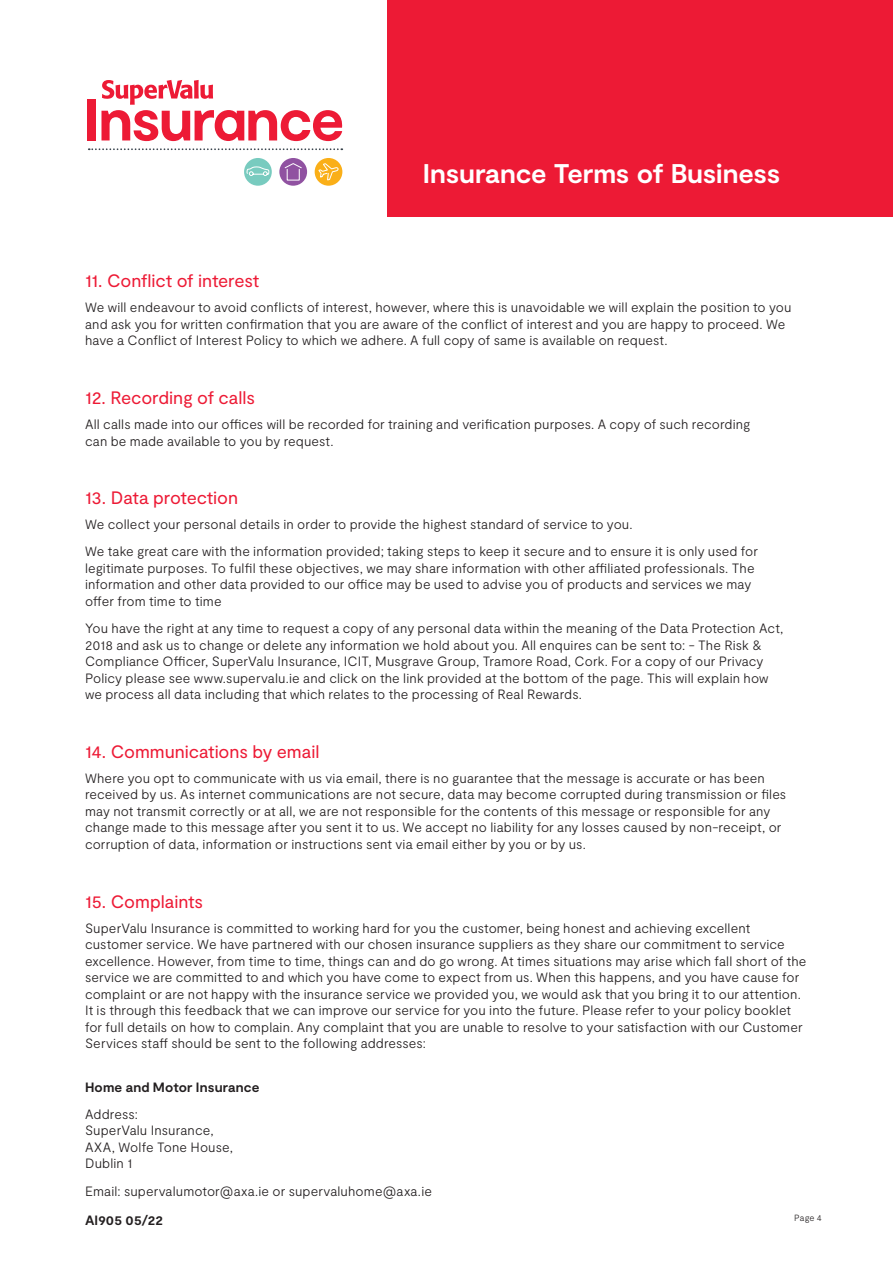
<style>
.page{position:relative;width:893px;height:1263px;background:#fff}
.page>*{position:absolute;margin:0;border:0;box-sizing:border-box;transform-origin:0 0}
.t1{font:700 27px "Moderat";letter-spacing:-.01em;color:#fff}
.t2{font:18px "Moderat";letter-spacing:-.005em;color:#ed1a35}
.Body_Copy{font:300 13.5px/16.5px "Moderat";letter-spacing:.005em;color:#231f20}
.Sub_header{font:700 13.5px "Moderat";letter-spacing:.01em;color:#231f20}
.Body_Copy-2{font:700 13.5px "Moderat";letter-spacing:.015em;color:#231f20}
.t3{font:300 9px "Moderat";color:#231f20}
</style>
<div class="page">
<div style="left:387px;top:0;width:506px;height:217px;background:#ed1a35"></div>
<div style="left:87px;top:99px;width:9px;height:41px;background:#ed1a35"></div>
<svg style="left:101px;top:80px;width:242px;height:61px"></svg>
<div style="left:244px;top:158px;width:28px;height:28px;background:#78cbbf;border-radius:50%"></div>
<svg style="left:247px;top:166px;width:23px;height:10px"></svg>
<div style="left:279px;top:158px;width:28px;height:28px;background:#9052a1;border-radius:50%"></div>
<svg style="left:284px;top:163px;width:18px;height:18px"></svg>
<div style="left:315px;top:158px;width:27px;height:28px;background:#faaf18;border-radius:50%"></div>
<svg style="left:318px;top:163px;width:21px;height:18px"></svg>
<svg style="left:89px;top:148px;width:253px;height:2px"></svg>
<h1 class="t1" style="left:423px;top:158px;width:359px">Insurance Terms of Business</h1>
<p class="t2" style="left:85px;top:270px;width:176px">11. Conflict of interest</p>
<p class="Body_Copy" style="left:85px;top:300px;width:708px">We will endeavour to avoid conflicts of interest, however, where this is unavoidable we will explain the position to you and ask you for written confirmation that you are aware of the conflict of interest and you are happy to proceed. We have a Conflict of Interest Policy to which we adhere. A full copy of same is available on request.</p>
<p class="t2" style="left:85px;top:387px;width:171px">12. Recording of calls</p>
<p class="Body_Copy" style="left:85px;top:416px;width:667px">All calls made into our offices will be recorded for training and verification purposes. A copy of such recording can be made available to you by request.</p>
<p class="t2" style="left:85px;top:488px;width:155px">13. Data protection</p>
<p class="Body_Copy" style="left:85px;top:517px;width:549px">We collect your personal details in order to provide the highest standard of service to you.</p>
<p class="Body_Copy" style="left:85px;top:544px;width:674px">We take great care with the information provided; taking steps to keep it secure and to ensure it is only used for legitimate purposes. To fulfil these objectives, we may share information with other affiliated professionals. The information and other data provided to our office may be used to advise you of products and services we may offer from time to time</p>
<p class="Body_Copy" style="left:85px;top:620px;width:700px">You have the right at any time to request a copy of any personal data within the meaning of the Data Protection Act, 2018 and ask us to change or delete any information we hold about you. All enquires can be sent to: - The Risk &amp; Compliance Officer, SuperValu Insurance, ICIT, Musgrave Group, Tramore Road, Cork. For a copy of our Privacy Policy please see www.supervalu.ie and click on the link provided at the bottom of the page. This will explain how we process all data including that which relates to the processing of Real Rewards.</p>
<p class="t2" style="left:85px;top:741px;width:236px">14. Communications by email</p>
<p class="Body_Copy" style="left:85px;top:770px;width:703px">Where you opt to communicate with us via email, there is no guarantee that the message is accurate or has been received by us. As internet communications are not secure, data may become corrupted during transmission or files may not transmit correctly or at all, we are not responsible for the contents of this message or responsible for any change made to this message after you sent it to us. We accept no liability for any losses caused by non-receipt, or corruption of data, information or instructions sent via email either by you or by us.</p>
<p class="t2" style="left:85px;top:891px;width:120px">15. Complaints</p>
<p class="Body_Copy" style="left:85px;top:920px;width:723px">SuperValu Insurance is committed to working hard for you the customer, being honest and achieving excellent customer service. We have partnered with our chosen insurance suppliers as they share our commitment to service excellence. However, from time to time, things can and do go wrong. At times situations may arise which fall short of the service we are committed to and which you have come to expect from us. When this happens, and you have cause for complaint or are not happy with the insurance service we provided you, we would ask that you bring it to our attention.<br>It is through this feedback that we can improve our service for you into the future. Please refer to your policy booklet for full details on how to complain. Any complaint that you are unable to resolve to your satisfaction with our Customer Services staff should be sent to the following addresses:</p>
<p class="Sub_header" style="left:85px;top:1079px;width:176px">Home and Motor Insurance</p>
<p class="Body_Copy" style="left:85px;top:1106px;width:149px">Address:<br>SuperValu Insurance,<br>AXA, Wolfe Tone House,<br>Dublin 1</p>
<p class="Body_Copy" style="left:85px;top:1183px;width:348px">Email: supervalumotor@axa.ie or supervaluhome@axa.ie</p>
<p class="Body_Copy-2" style="left:85px;top:1212px;width:80px">AI905 05/22</p>
<p class="t3" style="left:794px;top:1213px;width:29px">Page 4</p>
</div>
